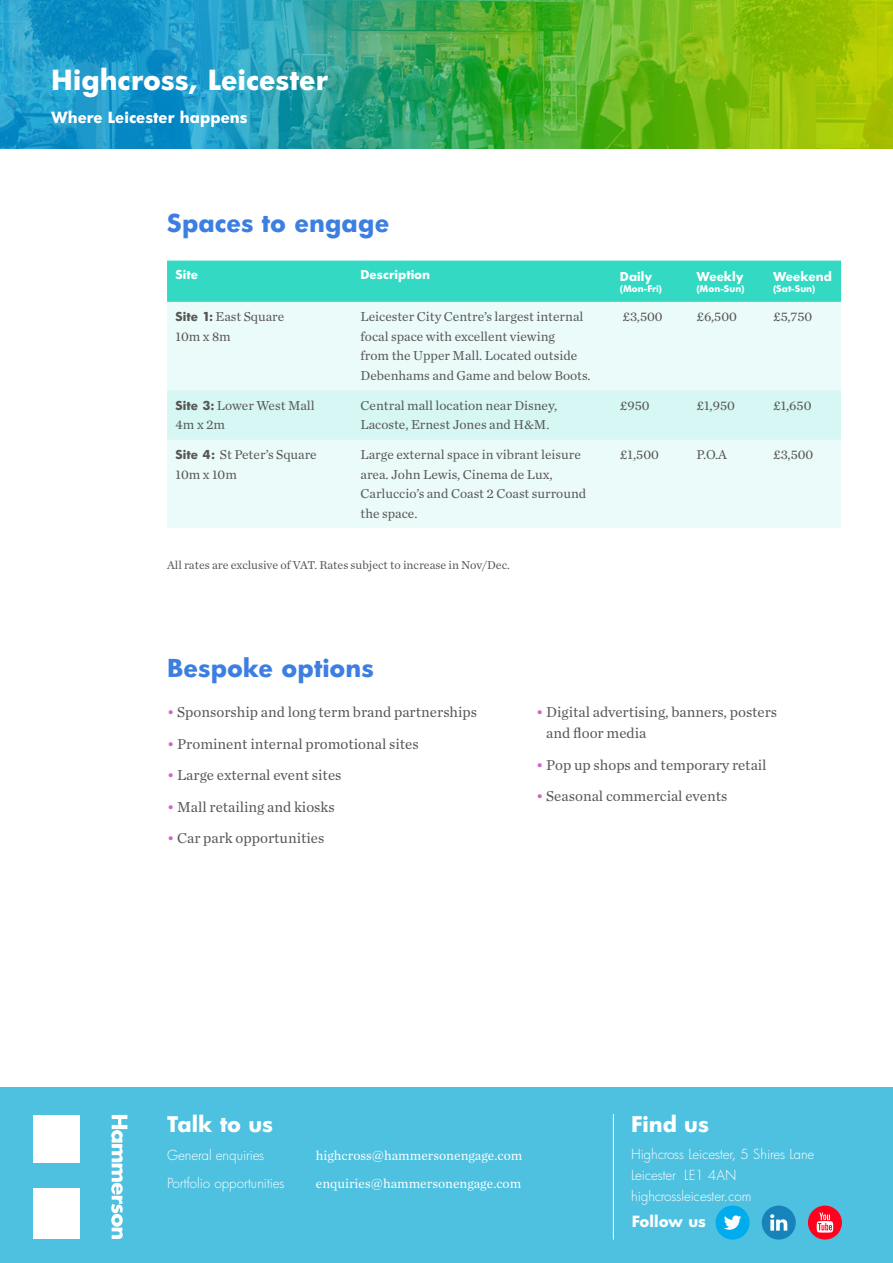
<style>
.page{position:relative;width:893px;height:1263px;background:#fff}
.page>*{position:absolute;margin:0;border:0;box-sizing:border-box;transform-origin:0 0}
.t1{font:700 27px "HP Futura";color:#fff}
.t2{font:700 24px "HP Futura";color:#3d7fe0}
.t3{font:700 21px "HP Futura";color:#fff}
.t4{font:15px/21px "Chronicle Text G1";color:#575756}
.t5{font:700 15px "HP Futura";color:#fff}
.t6{font:13.5px/19.5px "Chronicle Text G1";color:#575756}
.t7{font:300 13.5px/21px "HP Futura";letter-spacing:-.005em;color:#fff}
.t8{font:13.5px "Chronicle Text G1";color:#fff}
.t9{font:12px "Chronicle Text G1";color:#575756}
.t10{font:700 12px "HP Futura";color:#fff}
.t11{font:700 9px "HP Futura";color:#fff}
.s1{font-family:"HP Futura";font-weight:700;font-size:12px}
.s2{color:#d163ce}
</style>
<div class="page">
<img style="left:0;top:0;width:893px;height:148px">
<div style="left:0;top:1087px;width:893px;height:176px;background:#4ec1e0"></div>
<div style="left:167px;top:261px;width:674px;height:41px;background:#33d9c3"></div>
<div style="left:167px;top:302px;width:674px;height:226px;background:#ebfbf9"></div>
<div style="left:167px;top:390px;width:674px;height:50px;background:#d6f7f3"></div>
<div style="left:33px;top:1188px;width:46px;height:51px;background:#fff"></div>
<div style="left:33px;top:1115px;width:46px;height:48px;background:#fff"></div>
<svg style="left:111px;top:1115px;width:16px;height:124px"></svg>
<hr style="left:613px;top:1114px;width:1px;height:125px;background:#fff">
<div style="left:715px;top:1205px;width:35px;height:34px;background:#00abee;border-radius:50%"></div>
<svg style="left:724px;top:1215px;width:17px;height:15px"></svg>
<div style="left:762px;top:1205px;width:34px;height:34px;background:#1883bb;border-radius:50%"></div>
<svg style="left:770px;top:1214px;width:17px;height:16px"></svg>
<div style="left:808px;top:1205px;width:34px;height:34px;background:#ff021e;border-radius:50%"></div>
<svg style="left:817px;top:1212px;width:16px;height:20px"></svg>
<h1 class="t1" style="left:51px;top:61px;width:278px">Highcross, Leicester</h1>
<p class="t5" style="left:51px;top:106px;width:198px">Where Leicester happens</p>
<h2 class="t2" style="left:167px;top:206px;width:224px">Spaces to engage</h2>
<p class="t10" style="left:176px;top:266px;width:24px">Site</p>
<p class="t10" style="left:361px;top:266px;width:71px">Description</p>
<p class="t10" style="left:620px;top:268px;width:34px">Daily</p>
<p class="t11" style="left:620px;top:282px;width:44px">(Mon-Fri)</p>
<p class="t10" style="left:696px;top:268px;width:49px">Weekly</p>
<p class="t11" style="left:696px;top:282px;width:50px">(Mon-Sun)</p>
<p class="t10" style="left:773px;top:268px;width:60px">Weekend</p>
<p class="t11" style="left:773px;top:282px;width:44px">(Sat-Sun)</p>
<p class="t6" style="left:176px;top:306px;width:110px"><span class="s1">Site 1:</span> East Square<br>10m x 8m</p>
<p class="t6" style="left:361px;top:306px;width:232px">Leicester City Centre’s largest internal focal space with excellent viewing<br>from the Upper Mall. Located outside Debenhams and Game and below Boots.</p>
<p class="t6" style="left:622px;top:306px;width:42px">£3,500</p>
<p class="t6" style="left:696px;top:306px;width:42px">£6,500</p>
<p class="t6" style="left:773px;top:306px;width:41px">£5,750</p>
<p class="t6" style="left:176px;top:395px;width:141px"><span class="s1">Site 3:</span> Lower West Mall<br>4m x 2m</p>
<p class="t6" style="left:361px;top:395px;width:198px">Central mall location near Disney,<br>Lacoste, Ernest Jones and H&amp;M.</p>
<p class="t6" style="left:620px;top:395px;width:31px">£950</p>
<p class="t6" style="left:696px;top:395px;width:40px">£1,950</p>
<p class="t6" style="left:773px;top:395px;width:40px">£1,650</p>
<p class="t6" style="left:176px;top:444px;width:143px"><span class="s1">Site 4:</span> St Peter’s Square<br>10m x 10m</p>
<p class="t6" style="left:361px;top:444px;width:227px">Large external space in vibrant leisure area. John Lewis, Cinema de Lux,<br>Carluccio’s and Coast 2 Coast surround the space.</p>
<p class="t6" style="left:620px;top:444px;width:40px">£1,500</p>
<p class="t6" style="left:696px;top:444px;width:32px">P.O.A</p>
<p class="t6" style="left:773px;top:444px;width:42px">£3,500</p>
<p class="t9" style="left:167px;top:556px;width:344px">All rates are exclusive of VAT. Rates subject to increase in Nov/Dec.</p>
<h2 class="t2" style="left:167px;top:651px;width:208px">Bespoke options</h2>
<p class="t4" style="left:167px;top:700px;width:312px"><span class="s2">•</span> Sponsorship and long term brand partnerships</p>
<p class="t4" style="left:167px;top:732px;width:253px"><span class="s2">•</span> Prominent internal promotional sites</p>
<p class="t4" style="left:167px;top:764px;width:176px"><span class="s2">•</span> Large external event sites</p>
<p class="t4" style="left:167px;top:795px;width:169px"><span class="s2">•</span> Mall retailing and kiosks</p>
<p class="t4" style="left:167px;top:827px;width:159px"><span class="s2">•</span> Car park opportunities</p>
<p class="t4" style="left:546px;top:700px;width:232px;text-indent:-10px"><span class="s2">•</span> Digital advertising, banners, posters and floor media</p>
<p class="t4" style="left:536px;top:753px;width:232px"><span class="s2">•</span> Pop up shops and temporary retail</p>
<p class="t4" style="left:536px;top:785px;width:193px"><span class="s2">•</span> Seasonal commercial events</p>
<h3 class="t3" style="left:167px;top:1109px;width:107px">Talk to us</h3>
<h3 class="t3" style="left:631px;top:1109px;width:79px">Find us</h3>
<p class="t7" style="left:167px;top:1144px;width:99px">General enquiries</p>
<p class="t8" style="left:316px;top:1145px;width:208px">highcross@hammersonengage.com</p>
<p class="t7" style="left:167px;top:1172px;width:119px">Portfolio opportunities</p>
<p class="t8" style="left:316px;top:1173px;width:207px">enquiries@hammersonengage.com</p>
<p class="t7" style="left:631px;top:1144px;width:185px">Highcross Leicester, 5 Shires Lane<br>Leicester LE1 4AN highcrossleicester.com</p>
<p class="t5" style="left:632px;top:1211px;width:76px">Follow us</p>
</div>
